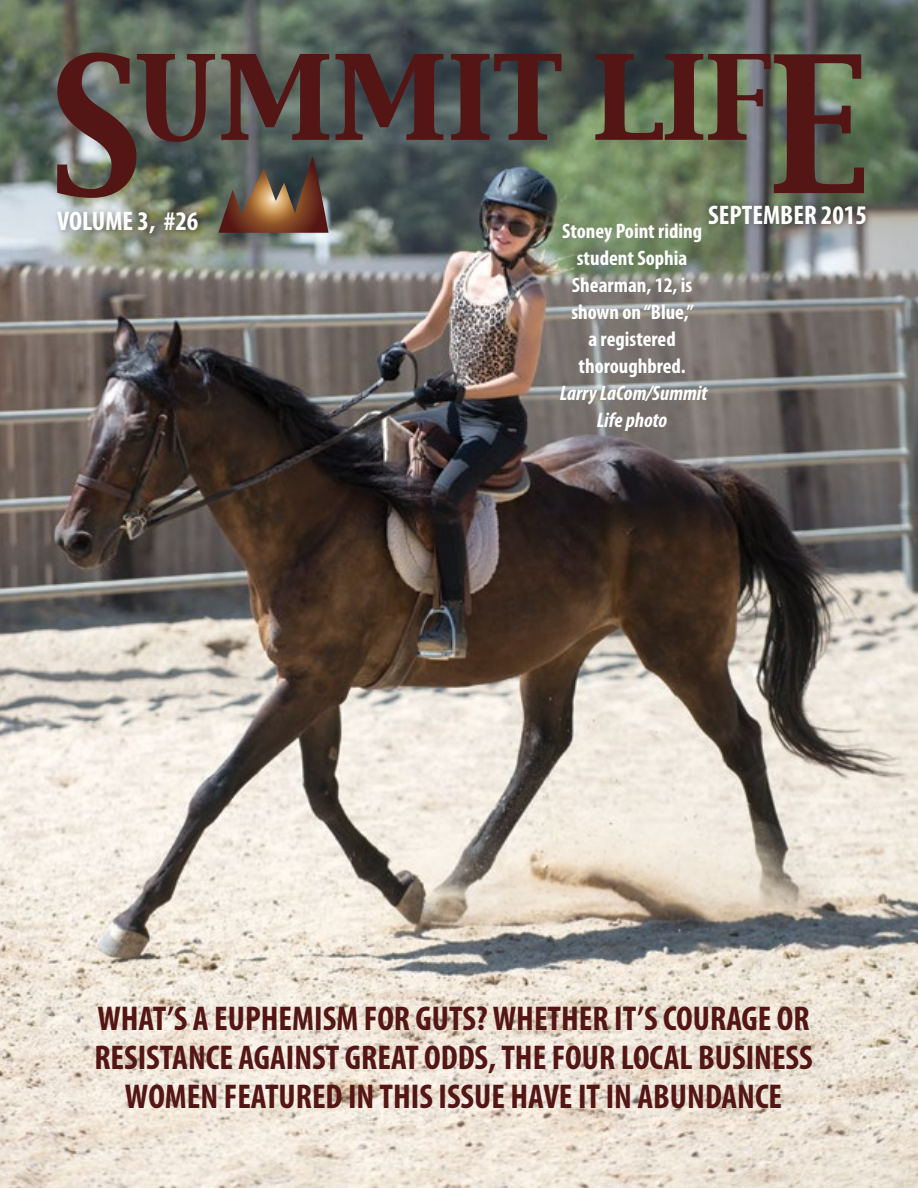
<style>
.page{position:relative;width:918px;height:1188px;background:#fff}
.page>*{position:absolute;margin:0;border:0;box-sizing:border-box;transform-origin:0 0}
.headline{font:700 condensed 34.5px/39px "Myriad Pro";color:#531615;text-align:center}
.t1{font:700 condensed 27px "Myriad Pro";color:#fff}
.headline-2{font:700 condensed 21px/27px "Myriad Pro";color:#fff;text-align:center}
.s1{font-style:italic}
</style>
<div class="page">
<img style="left:0;top:0;width:918px;height:1188px">
<div style="left:52px;top:207px;width:155px;height:34px;background:#000;opacity:.4"></div>
<div style="left:703px;top:198px;width:171px;height:33px;background:#000;opacity:.35"></div>
<svg style="left:451px;top:54px;width:111px;height:86px;background:#4d3a38"></svg>
<svg style="left:336px;top:54px;width:107px;height:86px;background:#4d3435"></svg>
<svg style="left:57px;top:52px;width:272px;height:181px;background:#64564d"></svg>
<svg style="left:595px;top:54px;width:269px;height:139px;background:#615947"></svg>
<p class="t1" style="left:57px;top:204px;width:143px">VOLUME 3, #26</p>
<p class="t1" style="left:708px;top:199px;width:160px">SEPTEMBER 2015</p>
<p class="headline-2" style="left:560px;top:217px;width:149px">Stoney Point riding student Sophia<br>Shearman, 12, is shown on “Blue,”<br>a registered thoroughbred.<br><span class="s1">Larry LaCom/Summit<br>Life photo</span></p>
<p class="headline" style="left:94px;top:998px;width:720px">WHAT’S A EUPHEMISM FOR GUTS? WHETHER IT’S COURAGE OR<br>RESISTANCE AGAINST GREAT ODDS, THE FOUR LOCAL BUSINESS<br>WOMEN FEATURED IN THIS ISSUE HAVE IT IN ABUNDANCE</p>
</div>
